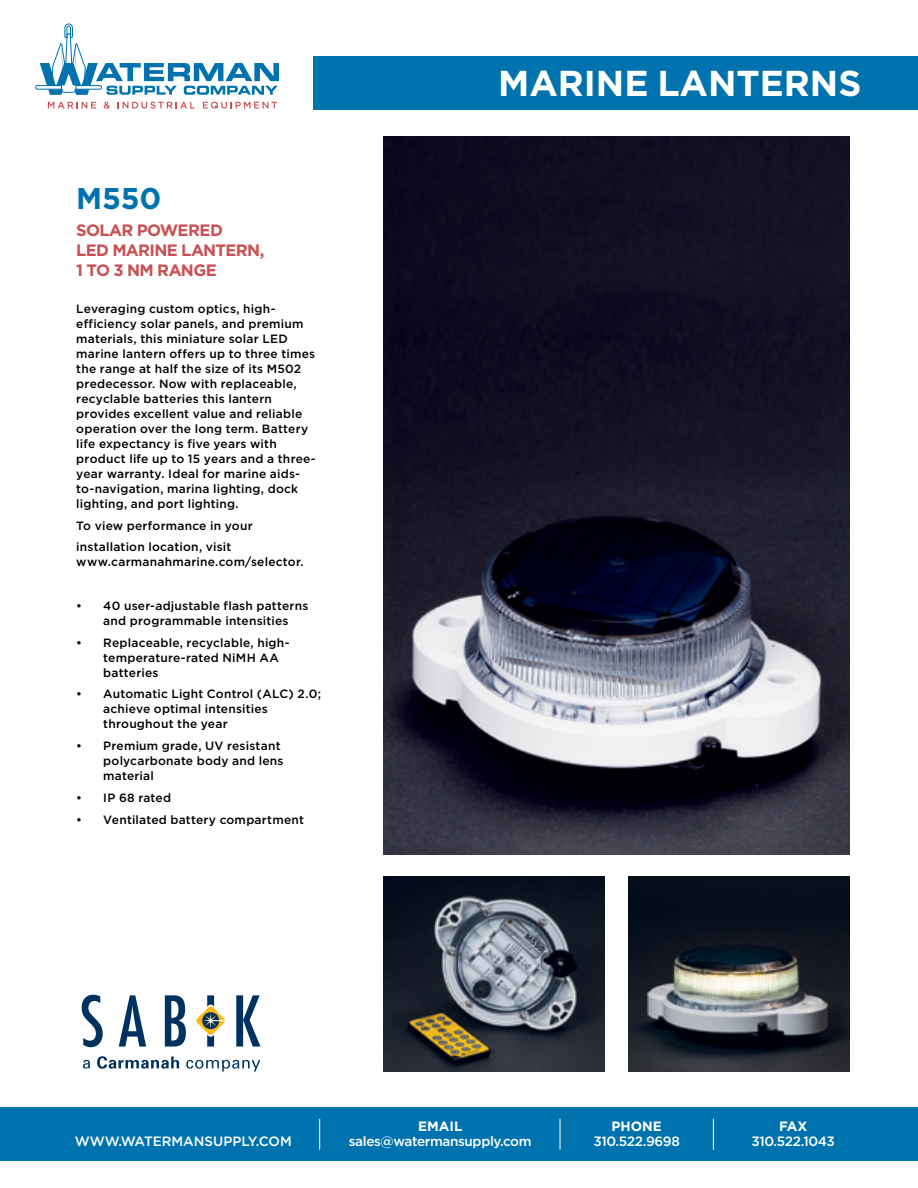
<style>
.page{position:relative;width:918px;height:1188px;background:#fff}
.page>*{position:absolute;margin:0;border:0;box-sizing:border-box;transform-origin:0 0}
.t1{font:700 36px "Gotham";color:#fff}
.t2{font:700 30px "Gotham";color:#0073af}
.t3{font:700 16.5px/19.8px "Gotham";letter-spacing:-.04em;color:#c85053}
.t4{font:500 13.5px "Gotham";letter-spacing:-.025em;color:#fff}
.t5{font:500 13.5px "Gotham";color:#fff}
.t6{font:700 13.5px "Gotham";color:#fff}
.t7{font:500 12px/15px "Gotham";letter-spacing:.015em;color:#000}
</style>
<div class="page">
<div style="left:313px;top:56px;width:605px;height:54px;background:#0073af"></div>
<svg style="left:35px;top:24px;width:244px;height:85px"></svg>
<div style="left:0;top:1107px;width:918px;height:54px;background:#0073af"></div>
<hr style="left:713px;top:1119px;width:1px;height:31px;background:#fff">
<hr style="left:560px;top:1119px;width:1px;height:31px;background:#fff">
<hr style="left:319px;top:1119px;width:1px;height:31px;background:#fff">
<img style="left:628px;top:876px;width:222px;height:196px">
<img style="left:383px;top:876px;width:222px;height:196px">
<img style="left:383px;top:136px;width:467px;height:719px">
<svg style="left:82px;top:995px;width:21px;height:52px"></svg>
<svg style="left:119px;top:995px;width:27px;height:52px"></svg>
<svg style="left:165px;top:995px;width:21px;height:52px"></svg>
<svg style="left:236px;top:995px;width:24px;height:52px"></svg>
<svg style="left:196px;top:995px;width:29px;height:52px"></svg>
<svg style="left:83px;top:1056px;width:177px;height:16px"></svg>
<h2 class="t2" style="left:76px;top:182px;width:87px">M550</h2>
<h3 class="t3" style="left:76px;top:220px;width:190px">SOLAR POWERED<br>LED MARINE LANTERN,<br>1 TO 3 NM RANGE</h3>
<p class="t7" style="left:76px;top:301px;width:241px">Leveraging custom optics, high&shy;efficiency solar panels, and premium materials, this miniature solar LED marine lantern offers up to three times the range at half the size of its M502 predecessor. Now with replaceable, recyclable batteries this lantern provides excellent value and reliable operation over the long term. Battery life expectancy is five years with product life up to 15 years and a three&shy;year warranty. Ideal for marine aids&shy;to-navigation, marina lighting, dock lighting, and port lighting.</p>
<p class="t7" style="left:76px;top:514px;width:178px;line-height:21.8px">To view performance in your installation location, visit</p>
<p class="t7" style="left:76px;top:554px;width:229px">www.carmanahmarine.com/selector.</p>
<p class="t7" style="left:76px;top:598px;width:234px;text-align:center">• 40 user-adjustable flash patterns and programmable intensities</p>
<p class="t7" style="left:103px;top:635px;width:188px;text-indent:-27px">• Replaceable, recyclable, high&shy;temperature-rated NiMH AA batteries</p>
<p class="t7" style="left:103px;top:686px;width:219px;text-indent:-27px">• Automatic Light Control (ALC) 2.0; achieve optimal intensities throughout the year</p>
<p class="t7" style="left:103px;top:738px;width:182px;text-indent:-27px">• Premium grade, UV resistant polycarbonate body and lens material</p>
<p class="t7" style="left:76px;top:790px;width:96px">• IP 68 rated</p>
<p class="t7" style="left:76px;top:812px;width:229px">• Ventilated battery compartment</p>
<h1 class="t1" style="left:498px;top:62px;width:365px">MARINE LANTERNS</h1>
<p class="t6" style="left:611px;top:1118px;width:52px">PHONE</p>
<p class="t4" style="left:593px;top:1133px;width:88px">310.522.9698</p>
<p class="t6" style="left:779px;top:1118px;width:30px">FAX</p>
<p class="t6" style="left:418px;top:1119px;width:46px">EMAIL</p>
<p class="t4" style="left:349px;top:1134px;width:184px">sales@watermansupply.com</p>
<p class="t5" style="left:75px;top:1133px;width:218px">WWW.WATERMANSUPPLY.COM</p>
<p class="t4" style="left:751px;top:1133px;width:85px">310.522.1043</p>
</div>
